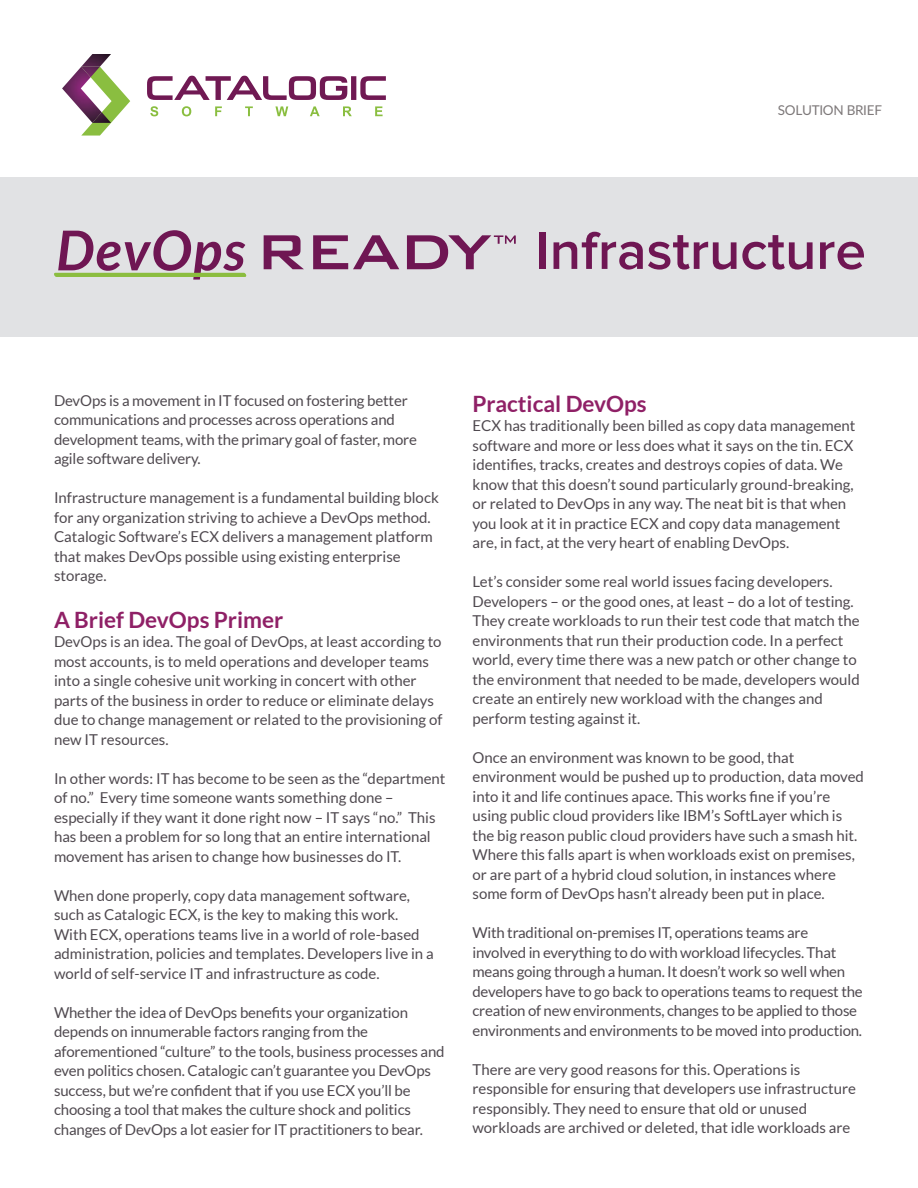
<style>
.page{position:relative;width:918px;height:1188px;background:#fff}
.page>*{position:absolute;margin:0;border:0;box-sizing:border-box;transform-origin:0 0}
.t1{font:700 22.5px "Lato";color:#8f2066}
.t2{font:15px/19.5px "Lato";color:#4f494f}
.t3{font:13.5px "Lato";letter-spacing:-.02em;color:#7d7879}
</style>
<div class="page">
<div style="left:0;top:177px;width:918px;height:160px;background:#e1e2e4"></div>
<svg style="left:150px;top:106px;width:233px;height:10px"></svg>
<svg style="left:147px;top:76px;width:239px;height:24px"></svg>
<svg style="left:81px;top:79px;width:49px;height:57px"></svg>
<img style="left:62px;top:54px;width:49px;height:56px">
<img style="left:81px;top:67px;width:30px;height:56px">
<svg style="left:264px;top:235px;width:40px;height:34px"></svg>
<svg style="left:313px;top:235px;width:86px;height:34px"></svg>
<svg style="left:407px;top:235px;width:109px;height:34px"></svg>
<svg style="left:54px;top:230px;width:193px;height:50px"></svg>
<div style="left:539px;top:232px;width:7px;height:37px;background:#6f1653"></div>
<svg style="left:554px;top:232px;width:259px;height:38px"></svg>
<svg style="left:820px;top:242px;width:44px;height:28px"></svg>
<p class="t3" style="left:778px;top:100px;width:106px">SOLUTION BRIEF</p>
<p class="t2" style="left:54px;top:390px;width:365px">DevOps is a movement in IT focused on fostering better communications and processes across operations and development teams, with the primary goal of faster, more agile software delivery.</p>
<p class="t2" style="left:54px;top:488px;width:386px">Infrastructure management is a fundamental building block for any organization striving to achieve a DevOps method.<br>Catalogic Software’s ECX delivers a management platform that makes DevOps possible using existing enterprise storage.</p>
<h1 class="t1" style="left:54px;top:607px;width:231px">A Brief DevOps Primer</h1>
<p class="t2" style="left:54px;top:632px;width:390px">DevOps is an idea. The goal of DevOps, at least according to most accounts, is to meld operations and developer teams into a single cohesive unit working in concert with other parts of the business in order to reduce or eliminate delays due to change management or related to the provisioning of new IT resources.</p>
<p class="t2" style="left:54px;top:768px;width:393px">In other words: IT has become to be seen as the “department of no.” Every time someone wants something done – especially if they want it done right now – IT says “no.” This has been a problem for so long that an entire international movement has arisen to change how businesses do IT.</p>
<p class="t2" style="left:54px;top:885px;width:381px">When done properly, copy data management software, such as Catalogic ECX, is the key to making this work.<br>With ECX, operations teams live in a world of role-based administration, policies and templates. Developers live in a world of self-service IT and infrastructure as code.</p>
<p class="t2" style="left:54px;top:1002px;width:392px">Whether the idea of DevOps benefits your organization depends on innumerable factors ranging from the aforementioned “culture” to the tools, business processes and even politics chosen. Catalogic can’t guarantee you DevOps success, but we’re confident that if you use ECX you’ll be choosing a tool that makes the culture shock and politics changes of DevOps a lot easier for IT practitioners to bear.</p>
<h1 class="t1" style="left:472px;top:391px;width:176px">Practical DevOps</h1>
<p class="t2" style="left:472px;top:416px;width:385px">ECX has traditionally been billed as copy data management software and more or less does what it says on the tin. ECX identifies, tracks, creates and destroys copies of data. We know that this doesn’t sound particularly ground-breaking, or related to DevOps in any way. The neat bit is that when you look at it in practice ECX and copy data management are, in fact, at the very heart of enabling DevOps.</p>
<p class="t2" style="left:472px;top:572px;width:389px">Let’s consider some real world issues facing developers.<br>Developers – or the good ones, at least – do a lot of testing.<br>They create workloads to run their test code that match the environments that run their production code. In a perfect world, every time there was a new patch or other change to the environment that needed to be made, developers would create an entirely new workload with the changes and perform testing against it.</p>
<p class="t2" style="left:472px;top:747px;width:393px">Once an environment was known to be good, that environment would be pushed up to production, data moved into it and life continues apace. This works fine if you’re using public cloud providers like IBM’s SoftLayer which is the big reason public cloud providers have such a smash hit.<br>Where this falls apart is when workloads exist on premises, or are part of a hybrid cloud solution, in instances where some form of DevOps hasn’t already been put in place.</p>
<p class="t2" style="left:472px;top:923px;width:392px">With traditional on-premises IT, operations teams are involved in everything to do with workload lifecycles. That means going through a human. It doesn’t work so well when developers have to go back to operations teams to request the creation of new environments, changes to be applied to those environments and environments to be moved into production.</p>
<p class="t2" style="left:472px;top:1059px;width:385px">There are very good reasons for this. Operations is responsible for ensuring that developers use infrastructure responsibly. They need to ensure that old or unused workloads are archived or deleted, that idle workloads are</p>
</div>
